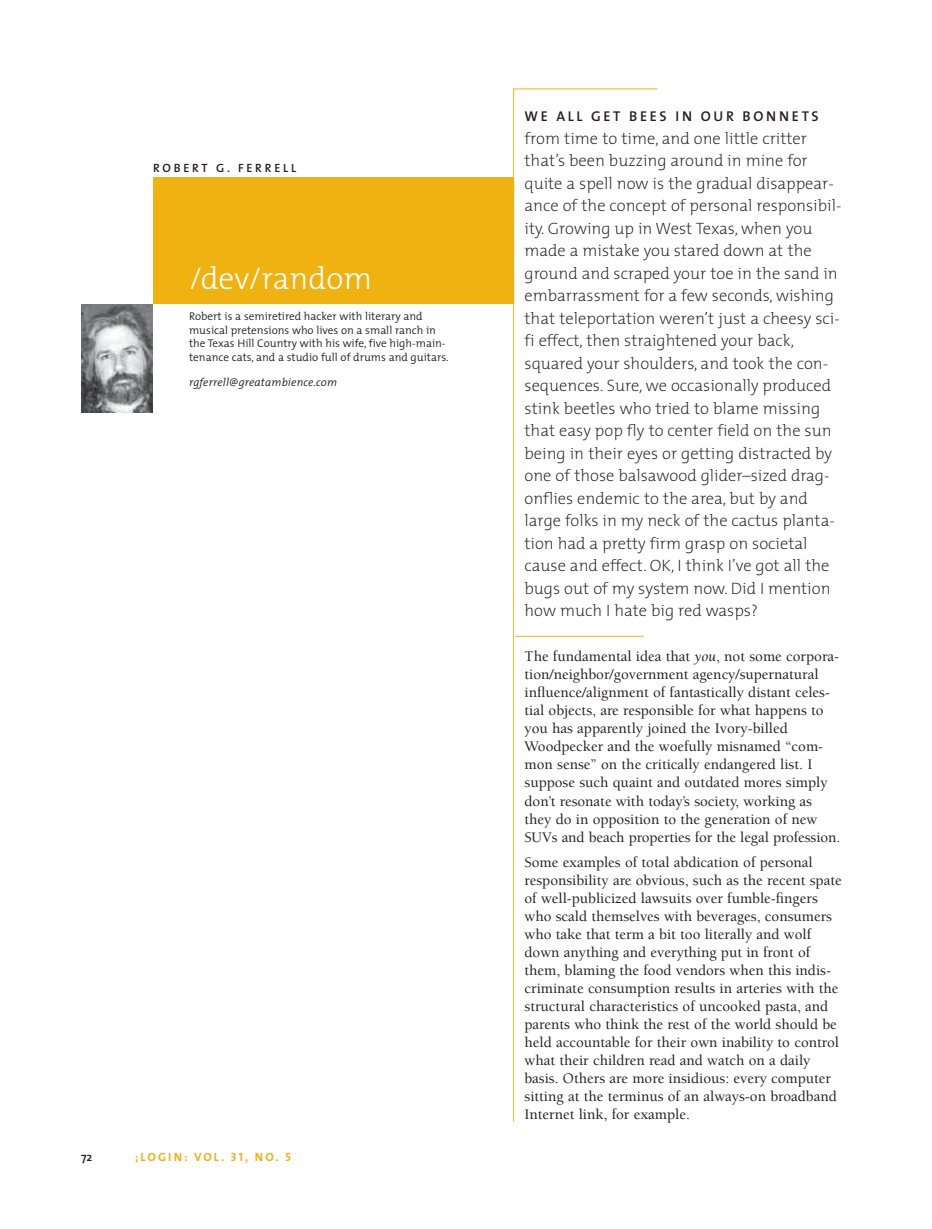
<style>
.page{position:relative;width:932px;height:1229px;background:#fff}
.page>*{position:absolute;margin:0;border:0;box-sizing:border-box;transform-origin:0 0}
.t1{font:300 31.5px "The Mix";color:#fff}
.t2{font:200 16.5px/22.5px "The Mix";color:#231f20}
.t3{font:500 15px/18px "Berkeley";color:#231f20}
.t4{font:600 14.25px "The Mix";letter-spacing:.185em;color:#231f20}
.t5{font:12px "The Mix Bold Caps";letter-spacing:.175em;color:#efb211}
.t6{font:12px "The Mix Semi Bold Caps";letter-spacing:.235em;color:#231f20}
.t7{font:600 12px "The Mix";color:#231f20}
.t8{font:300 11.25px/13.5px "The Mix";color:#231f20}
.t9{font:italic 300 11.25px "The Mix";letter-spacing:.01em;color:#231f20}
.s1{font-weight:400;font-style:italic}
</style>
<div class="page">
<hr style="left:513px;top:89px;width:1px;height:1032px;background:#efb211">
<hr style="left:513px;top:88px;width:144px;height:1px;background:#efb211">
<div style="left:153px;top:178px;width:361px;height:126px;background:#efb211"></div>
<img style="left:81px;top:304px;width:72px;height:108px">
<hr style="left:515px;top:636px;width:129px;height:1px;background:#efb211">
<p class="t6" style="left:153px;top:164px;width:145px">ROBERT G. FERRELL</p>
<h1 class="t1" style="left:189px;top:268px;width:184px">/dev/random</h1>
<p class="t8" style="left:189px;top:311px;width:261px">Robert is a semiretired hacker with literary and musical pretensions who lives on a small ranch in the Texas Hill Country with his wife, five high-main&shy;tenance cats, and a studio full of drums and guitars.</p>
<p class="t9" style="left:189px;top:379px;width:149px">rgferrell@greatambience.com</p>
<p class="t7" style="left:81px;top:1153px;width:13px">72</p>
<p class="t5" style="left:135px;top:1153px;width:157px">;LOGIN: VOL. 31, NO. 5</p>
<p class="t4" style="left:524px;top:112px;width:295px">WE ALL GET BEES IN OUR BONNETS</p>
<p class="t2" style="left:524px;top:128px;width:318px">from time to time, and one little critter that’s been buzzing around in mine for quite a spell now is the gradual disappear&shy;ance of the concept of personal responsibil&shy;ity. Growing up in West Texas, when you made a mistake you stared down at the ground and scraped your toe in the sand in embarrassment for a few seconds, wishing that teleportation weren’t just a cheesy sci&shy;fi effect, then straightened your back, squared your shoulders, and took the con&shy;sequences. Sure, we occasionally produced stink beetles who tried to blame missing that easy pop fly to center field on the sun being in their eyes or getting distracted by one of those balsawood glider–sized drag&shy;onflies endemic to the area, but by and large folks in my neck of the cactus planta&shy;tion had a pretty firm grasp on societal cause and effect. OK, I think I’ve got all the bugs out of my system now. Did I mention how much I hate big red wasps?</p>
<p class="t3" style="left:524px;top:649px;width:317px">The fundamental idea that <span class="s1">you</span>, not some corpora&shy;tion/neighbor/government agency/supernatural influence/alignment of fantastically distant celes&shy;tial objects, are responsible for what happens to you has apparently joined the Ivory-billed Woodpecker and the woefully misnamed “com&shy;mon sense” on the critically endangered list. I suppose such quaint and outdated mores simply don’t resonate with today’s society, working as they do in opposition to the generation of new SUVs and beach properties for the legal profession.</p>
<p class="t3" style="left:524px;top:854px;width:319px">Some examples of total abdication of personal responsibility are obvious, such as the recent spate of well-publicized lawsuits over fumble-fingers who scald themselves with beverages, consumers who take that term a bit too literally and wolf down anything and everything put in front of them, blaming the food vendors when this indis&shy;criminate consumption results in arteries with the structural characteristics of uncooked pasta, and parents who think the rest of the world should be held accountable for their own inability to control what their children read and watch on a daily basis. Others are more insidious: every computer sitting at the terminus of an always-on broadband Internet link, for example.</p>
</div>
